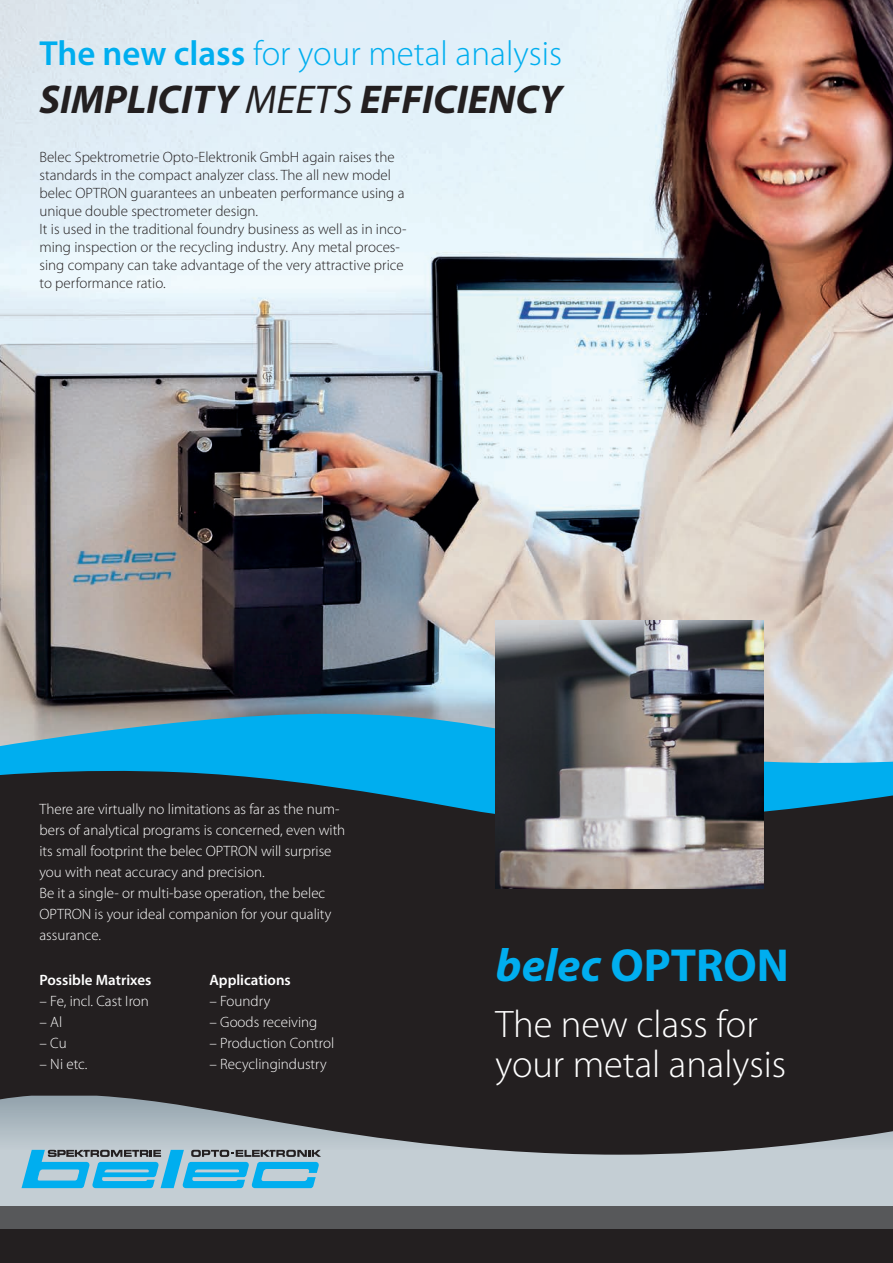
<style>
.page{position:relative;width:893px;height:1263px;background:#fff}
.page>*{position:absolute;margin:0;border:0;box-sizing:border-box;transform-origin:0 0}
.t1{font:700 46.5px "Myriad Pro";color:#00aeef}
.t2{font:italic 700 40.35px "Myriad Pro";color:#231f20}
.t3{font:300 38.4px/39.9px "Myriad Pro";color:#fff}
.t4{font:300 34.95px "Myriad Pro";color:#00aeef}
.t5{font:300 15px/18px "Myriad Pro";color:#231f20}
.t6{font:300 15px/21px "Myriad Pro";color:#fff}
.t7{font:600 15px "Myriad Pro";color:#fff}
.s1{font-weight:600}
.s2{font-weight:400}
.s3{font-style:italic}
</style>
<div class="page">
<img style="left:0;top:0;width:893px;height:686px">
<div style="left:0;top:768px;width:893px;height:495px;background:#231f20"></div>
<svg style="left:0;top:686px;width:893px;height:161px"></svg>
<svg style="left:0;top:1096px;width:893px;height:110px"></svg>
<div style="left:0;top:1206px;width:893px;height:22px;background:#57585a"></div>
<img style="left:495px;top:621px;width:268px;height:268px">
<svg style="left:22px;top:1150px;width:299px;height:38px"></svg>
<h3 class="t4" style="left:39px;top:34px;width:524px"><span class="s1">The new class</span> for your metal analysis</h3>
<h2 class="t2" style="left:39px;top:73px;width:524px">SIMPLICITY <span class="s2">MEETS</span> EFFICIENCY</h2>
<p class="t5" style="left:39px;top:149px;width:369px">Belec Spektrometrie Opto-Elektronik GmbH again raises the standards in the compact analyzer class. The all new model belec OPTRON guarantees an unbeaten performance using a unique double spectrometer design.<br>It is used in the traditional foundry business as well as in inco&shy;ming inspection or the recycling industry. Any metal proces&shy;sing company can take advantage of the very attractive price to performance ratio.</p>
<p class="t6" style="left:39px;top:798px;width:307px">There are virtually no limitations as far as the num&shy;bers of analytical programs is concerned, even with its small footprint the belec OPTRON will surprise you with neat accuracy and precision.<br>Be it a single- or multi-base operation, the belec OPTRON is your ideal companion for your quality assurance.</p>
<p class="t7" style="left:209px;top:970px;width:83px">Applications</p>
<p class="t6" style="left:209px;top:990px;width:62px">– Foundry</p>
<p class="t6" style="left:209px;top:1011px;width:109px">– Goods receiving</p>
<p class="t6" style="left:209px;top:1032px;width:126px">– Production Control</p>
<p class="t6" style="left:209px;top:1053px;width:119px">– Recyclingindustry</p>
<p class="t7" style="left:39px;top:970px;width:113px">Possible Matrixes</p>
<p class="t6" style="left:39px;top:990px;width:111px">– Fe, incl. Cast Iron</p>
<p class="t6" style="left:39px;top:1011px;width:24px">– Al</p>
<p class="t6" style="left:39px;top:1032px;width:29px">– Cu</p>
<p class="t6" style="left:39px;top:1053px;width:49px">– Ni etc.</p>
<h1 class="t1" style="left:495px;top:935px;width:295px"><span class="s3">belec</span> OPTRON</h1>
<h3 class="t3" style="left:495px;top:1005px;width:292px">The new class for your metal analysis</h3>
</div>
